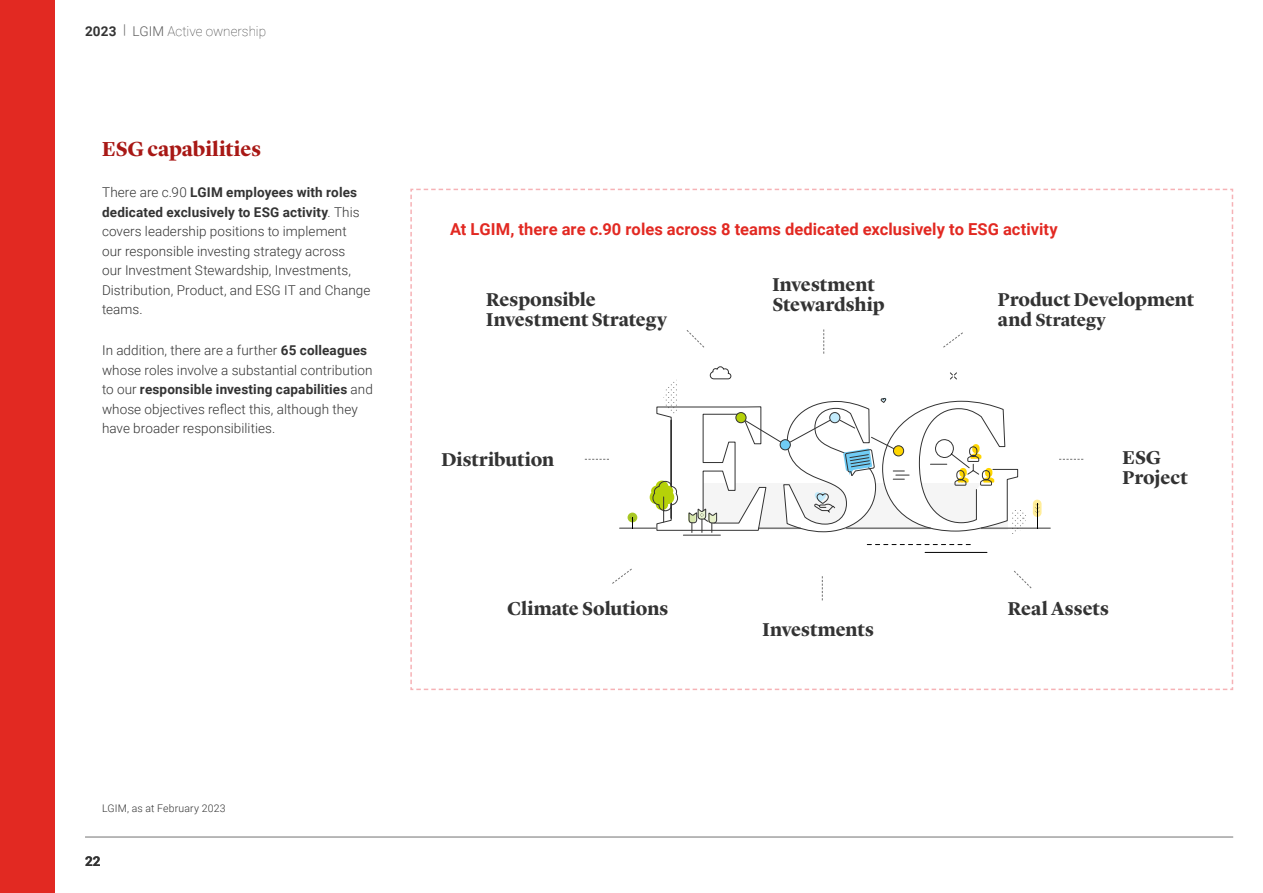
<style>
.page{position:relative;width:1263px;height:893px;background:#fff}
.page>*{position:absolute;margin:0;border:0;box-sizing:border-box;transform-origin:0 0}
.Body_copy_and_chart{font:700 21px "Lyon Display";color:#a81815}
.Body_copy_and_chart-2{font:700 19.2px/20.1px "Lyon Display";letter-spacing:-.005em;color:#333}
.Body_copy_and_chart-3{font:700 18px "Lyon Display";color:#333}
.Body_copy_and_chart-4{font:700 16.5px "Roboto";letter-spacing:.005em;color:#e22922}
.Body_copy_and_chart-5{font:300 13.5px/19.5px "Roboto";letter-spacing:.005em;color:#333}
.t1{font:100 13.5px "Roboto";letter-spacing:-.005em;color:#333}
.t2{font:700 13.5px "Roboto";color:#333}
.Source_7pt{font:300 10.5px "Roboto";letter-spacing:.015em;color:#333}
.s1{font-weight:700}
.s2{font-weight:300;color:#5c5c5c}
.s3{font-size:19.2px}
</style>
<div class="page">
<hr style="left:85px;top:837px;width:1148px;height:1px;background:#737373">
<div style="left:0;top:0;width:54px;height:893px;background:#e22922"></div>
<svg style="left:410px;top:188px;width:824px;height:502px"></svg>
<p class="t1" style="left:85px;top:21px;width:183px"><span class="s1">2023</span> <span class="s2">| LGIM</span> Active ownership</p>
<p class="Body_copy_and_chart" style="left:102px;top:134px;width:161px">ESG capabilities</p>
<p class="Body_copy_and_chart-5" style="left:102px;top:182px;width:270px">There are c.90 <span class="s1">LGIM employees with roles dedicated exclusively to ESG activity</span>. This covers leadership positions to implement<br>our responsible investing strategy across<br>our Investment Stewardship, Investments, Distribution, Product, and ESG IT and Change teams.</p>
<p class="Body_copy_and_chart-5" style="left:102px;top:340px;width:272px">In addition, there are a further <span class="s1">65 colleagues </span>whose roles involve a substantial contribution to our <span class="s1">responsible investing capabilities</span> and whose objectives reflect this, although they have broader responsibilities.</p>
<p class="Source_7pt" style="left:102px;top:801px;width:125px">LGIM, as at February 2023</p>
<p class="t2" style="left:85px;top:852px;width:17px">22</p>
<p class="Body_copy_and_chart-4" style="left:450px;top:218px;width:609px">At LGIM, there are c.90 roles across 8 teams dedicated exclusively to ESG activity</p>
<p class="Body_copy_and_chart-2" style="left:772px;top:273px;width:114px">Investment<br>Stewardship</p>
<p class="Body_copy_and_chart-2" style="left:486px;top:288px;width:182px">Responsible<br>Investment Strategy</p>
<p class="Body_copy_and_chart-2" style="left:998px;top:288px;width:198px">Product Development</p>
<p class="Body_copy_and_chart-3" style="left:998px;top:307px;width:109px"><span class="s3">and</span> Strategy</p>
<p class="Body_copy_and_chart-2" style="left:441px;top:447px;width:114px">Distribution</p>
<p class="Body_copy_and_chart-2" style="left:507px;top:597px;width:163px">Climate Solutions</p>
<p class="Body_copy_and_chart-2" style="left:763px;top:618px;width:113px">Investments</p>
<p class="Body_copy_and_chart-2" style="left:1123px;top:446px;width:66px">ESG<br>Project</p>
<p class="Body_copy_and_chart-2" style="left:1008px;top:597px;width:102px">Real Assets</p>
</div>
